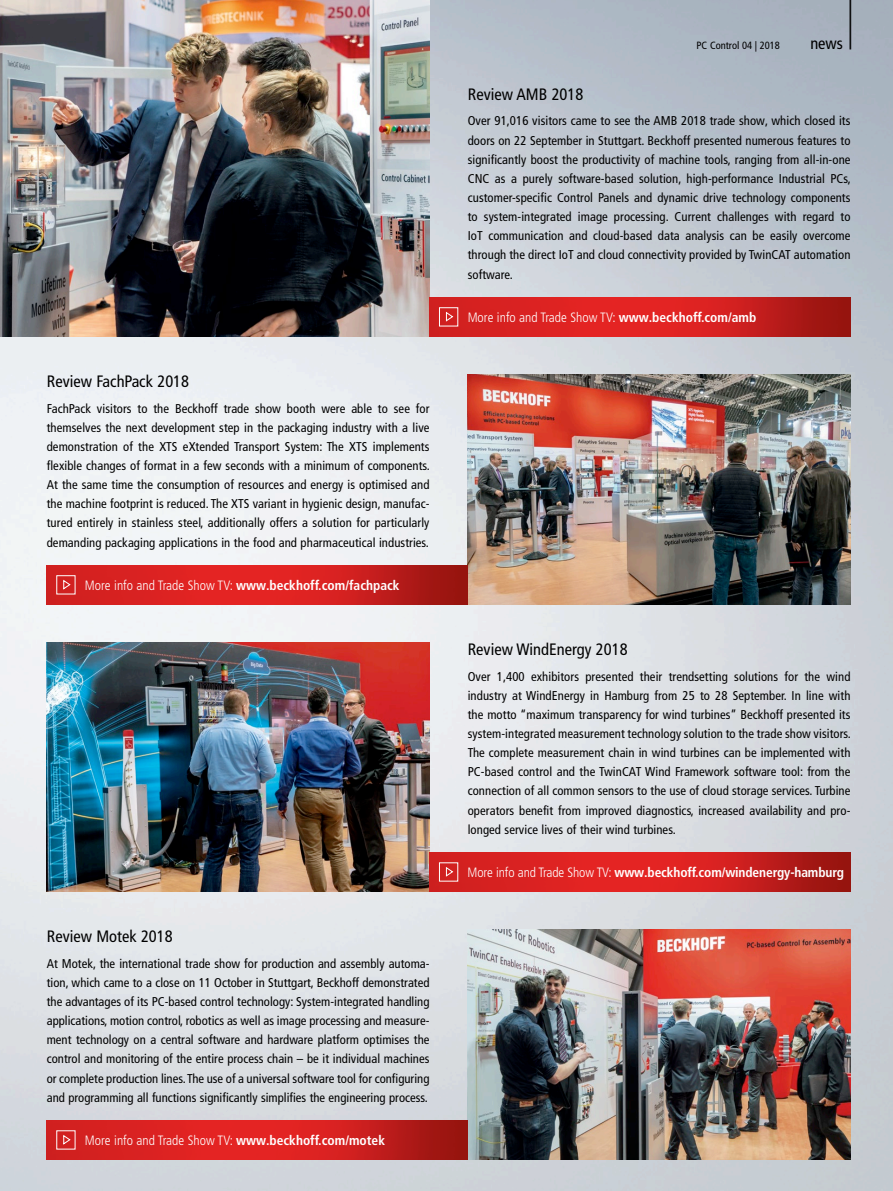
<style>
.page{position:relative;width:893px;height:1191px;background:#fff}
.page>*{position:absolute;margin:0;border:0;box-sizing:border-box;transform-origin:0 0}
.t1{font:300 condensed 61.8px "Frutiger LT Pro";color:#000;scale:.49 1}
.t2{font:condensed 16.5px "Frutiger LT Pro";color:#000}
.t3{font:700 condensed 13.5px "Frutiger LT Pro";letter-spacing:-.01em;color:#fff}
.t4{font:300 condensed 13.5px "Frutiger LT Pro";color:#fff}
.t5{font:condensed 12.75px/19.2px "Frutiger LT Pro";letter-spacing:.005em;color:#000;text-align:justify}
.t6{font:condensed 10.5px "Frutiger LT Pro";color:#000}
.s1{font-weight:300}
.s2{font-weight:700}
</style>
<div class="page">
<img style="left:0;top:0;width:893px;height:1191px">
<img style="left:0;top:0;width:429px;height:336px">
<img style="left:468px;top:374px;width:382px;height:230px">
<img style="left:468px;top:929px;width:382px;height:230px">
<img style="left:47px;top:642px;width:382px;height:249px">
<img style="left:429px;top:853px;width:421px;height:38px">
<svg style="left:445px;top:866px;width:9px;height:11px"></svg>
<img style="left:47px;top:1120px;width:421px;height:39px">
<svg style="left:63px;top:1134px;width:8px;height:10px"></svg>
<img style="left:429px;top:298px;width:421px;height:38px">
<div style="left:439px;top:307px;width:19px;height:19px;border:1px solid #fff"></div>
<svg style="left:445px;top:311px;width:9px;height:11px"></svg>
<img style="left:47px;top:566px;width:421px;height:38px">
<div style="left:56px;top:575px;width:19px;height:19px;border:1px solid #fff"></div>
<svg style="left:63px;top:579px;width:8px;height:11px"></svg>
<p class="t2" style="left:47px;top:371px;width:144px">Review FachPack 2018</p>
<p class="t5" style="left:47px;top:399px;width:385px">FachPack visitors to the Beckhoff trade show booth were able to see for themselves the next development step in the packaging industry with a live demonstration of the XTS eXtended Transport System: The XTS implements flexible changes of format in a few seconds with a minimum of components.<br>At the same time the consumption of resources and energy is optimised and the machine footprint is reduced. The XTS variant in hygienic design, manufac&shy;tured entirely in stainless steel, additionally offers a solution for particularly demanding packaging applications in the food and pharmaceutical industries.</p>
<p class="t3" style="left:85px;top:577px;width:316px"><span class="s1">More info and Trade Show TV:</span> www.beckhoff.com/fachpack</p>
<p class="t2" style="left:47px;top:926px;width:127px">Review Motek 2018</p>
<p class="t5" style="left:47px;top:953px;width:384px">At Motek, the international trade show for production and assembly automa&shy;tion, which came to a close on 11 October in Stuttgart, Beckhoff demonstrated the advantages of its PC-based control technology: System-integrated handling applications, motion control, robotics as well as image processing and measure&shy;ment technology on a central software and hardware platform optimises the control and monitoring of the entire process chain – be it individual machines or complete production lines. The use of a universal software tool for configuring and programming all functions significantly simplifies the engineering process.</p>
<p class="t4" style="left:85px;top:1132px;width:302px">More info and Trade Show TV: <span class="s2">www.beckhoff.com/motek</span></p>
<p class="t2" style="left:468px;top:84px;width:117px">Review AMB 2018</p>
<h1 class="t1" style="left:847px;top:-23px;width:15px">|</h1>
<p class="t6" style="left:697px;top:39px;width:85px">PC Control 04 | 2018</p>
<p class="t2" style="left:810px;top:34px;width:34px">news</p>
<p class="t5" style="left:468px;top:112px;width:385px">Over 91,016 visitors came to see the AMB 2018 trade show, which closed its doors on 22 September in Stuttgart. Beckhoff presented numerous features to significantly boost the productivity of machine tools, ranging from all-in-one CNC as a purely software-based solution, high-performance Industrial PCs, customer-specific Control Panels and dynamic drive technology components to system-integrated image processing. Current challenges with regard to IoT communication and cloud-based data analysis can be easily overcome through the direct IoT and cloud connectivity provided by TwinCAT automation software.</p>
<p class="t4" style="left:468px;top:309px;width:290px">More info and Trade Show TV: <span class="s2">www.beckhoff.com/amb</span></p>
<p class="t2" style="left:468px;top:639px;width:161px">Review WindEnergy 2018</p>
<p class="t5" style="left:468px;top:666px;width:385px">Over 1,400 exhibitors presented their trendsetting solutions for the wind industry at WindEnergy in Hamburg from 25 to 28 September. In line with the motto “maximum transparency for wind turbines” Beckhoff presented its system-integrated measurement technology solution to the trade show visitors.<br>The complete measurement chain in wind turbines can be implemented with PC-based control and the TwinCAT Wind Framework software tool: from the connection of all common sensors to the use of cloud storage services. Turbine operators benefit from improved diagnostics, increased availability and pro&shy;longed service lives of their wind turbines.</p>
<p class="t3" style="left:468px;top:864px;width:378px"><span class="s1">More info and Trade Show TV:</span> www.beckhoff.com/windenergy-hamburg</p>
</div>
